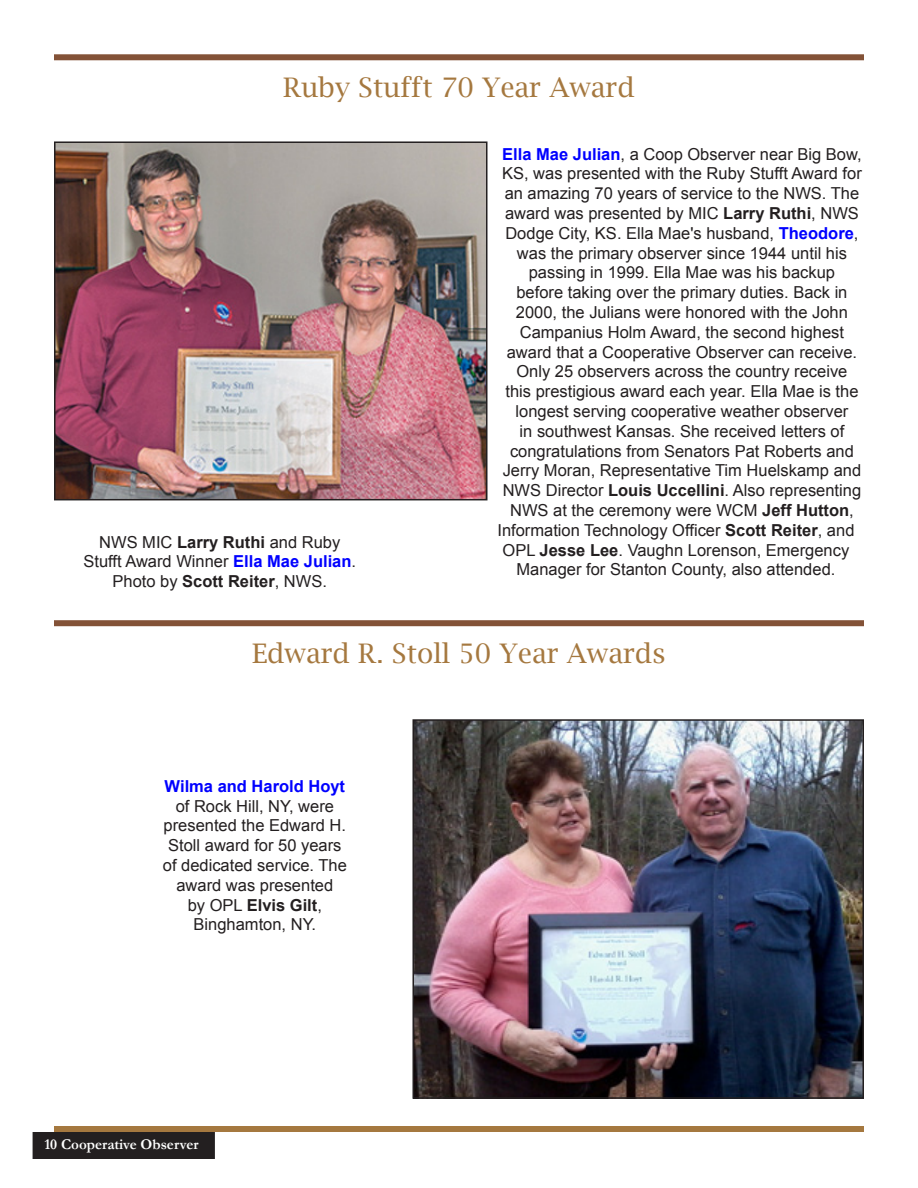
<style>
.page{position:relative;width:918px;height:1188px;background:#fff}
.page>*{position:absolute;margin:0;border:0;box-sizing:border-box;transform-origin:0 0}
.Headline{font:27px "Lucida Bright";color:#a5783f}
.cap1{font:16.5px/19.8px "Arial";color:#231f20;text-align:center}
.t1{font:700 15px "Garamond";color:#fff}
.s1{font-weight:700}
.s2{font-weight:700;color:#00f}
</style>
<div class="page">
<div style="left:33px;top:1133px;width:181px;height:25px;background:#231f20"></div>
<div style="left:33px;top:1132px;width:182px;height:27px;border:2px solid #231f20"></div>
<div style="left:54px;top:1126px;width:810px;height:6px;background:#a5783f"></div>
<div style="left:54px;top:620px;width:810px;height:6px;background:#835237"></div>
<div style="left:54px;top:54px;width:810px;height:6px;background:#835237"></div>
<img style="left:57px;top:144px;width:428px;height:353px">
<div style="left:54px;top:141px;width:434px;height:359px;border:2px solid #231f20"></div>
<img style="left:415px;top:722px;width:446px;height:374px">
<div style="left:412px;top:719px;width:452px;height:380px;border:2px solid #231f20"></div>
<p class="Headline" style="left:283px;top:72px;width:353px">Ruby Stufft 70 Year Award</p>
<p class="cap1" style="left:83px;top:532px;width:274px">NWS MIC <span class="s1">Larry Ruthi</span> and Ruby<br>Stufft Award Winner <span class="s2">Ella Mae Julian</span>.<br>Photo by <span class="s1">Scott Reiter</span>, NWS.</p>
<p class="cap1" style="left:497px;top:144px;width:366px"><span class="s2">Ella Mae Julian</span>, a Coop Observer near Big Bow, KS, was presented with the Ruby Stufft Award for an amazing 70 years of service to the NWS. The award was presented by MIC <span class="s1">Larry Ruthi</span>, NWS Dodge City, KS. Ella Mae's husband, <span class="s2">Theodore</span>, was the primary observer since 1944 until his passing in 1999. Ella Mae was his backup<br>before taking over the primary duties. Back in 2000, the Julians were honored with the John Campanius Holm Award, the second highest award that a Cooperative Observer can receive.<br>Only 25 observers across the country receive<br>this prestigious award each year. Ella Mae is the longest serving cooperative weather observer<br>in southwest Kansas. She received letters of congratulations from Senators Pat Roberts and Jerry Moran, Representative Tim Huelskamp and NWS Director <span class="s1">Louis Uccellini</span>. Also representing NWS at the ceremony were WCM <span class="s1">Jeff Hutton</span>, Information Technology Officer <span class="s1">Scott Reiter</span>, and OPL <span class="s1">Jesse Lee</span>. Vaughn Lorenson, Emergency Manager for Stanton County, also attended.</p>
<p class="Headline" style="left:252px;top:638px;width:415px">Edward R. Stoll 50 Year Awards</p>
<p class="cap1" style="left:163px;top:776px;width:186px"><span class="s2">Wilma and Harold Hoyt </span>of Rock Hill, NY, were presented the Edward H.<br>Stoll award for 50 years of dedicated service. The award was presented<br>by OPL <span class="s1">Elvis Gilt</span>,<br>Binghamton, NY.</p>
<p class="t1" style="left:44px;top:1134px;width:156px">10 Cooperative Observer</p>
</div>
